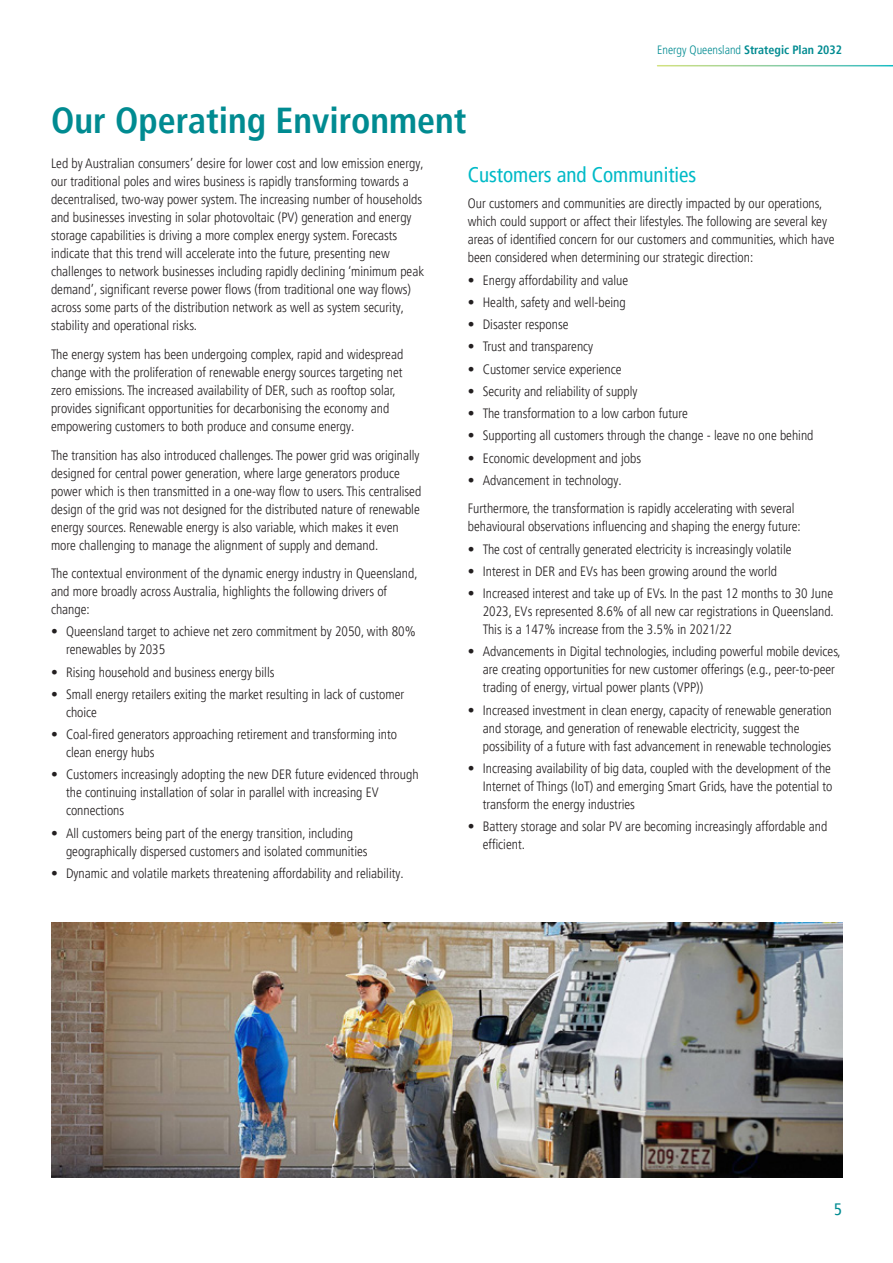
<style>
.page{position:relative;width:893px;height:1263px;background:#fff}
.page>*{position:absolute;margin:0;border:0;box-sizing:border-box;transform-origin:0 0}
.t1{font:700 condensed 36px "Frutiger LT Pro";color:#008b91}
.t2{font:condensed 21px "Frutiger LT Pro";color:#00bac7}
.t3{font:condensed 16.5px "Frutiger LT Pro";color:#008b91}
.t4{font:300 condensed 13.5px/18px "Frutiger LT Pro";color:#231f20}
.t5{font:700 condensed 12px "Frutiger LT Pro";color:#008b91}
.s1{font-weight:300}
</style>
<div class="page">
<img style="left:51px;top:923px;width:791px;height:255px">
<p class="t5" style="left:657px;top:42px;width:186px"><span class="s1">Energy Queensland</span> Strategic Plan 2032</p>
<h1 class="t1" style="left:51px;top:99px;width:417px">Our Operating Environment</h1>
<p class="t4" style="left:51px;top:155px;width:374px">Led by Australian consumers’ desire for lower cost and low emission energy,</p>
<p class="t4" style="left:51px;top:173px;width:373px">our traditional poles and wires business is rapidly transforming towards a decentralised, two-way power system. The increasing number of households and businesses investing in solar photovoltaic (PV) generation and energy storage capabilities is driving a more complex energy system. Forecasts indicate that this trend will accelerate into the future, presenting new</p>
<p class="t4" style="left:51px;top:263px;width:375px">challenges to network businesses including rapidly declining ‘minimum peak demand’, significant reverse power flows (from traditional one way flows)</p>
<p class="t4" style="left:51px;top:299px;width:355px">across some parts of the distribution network as well as system security, stability and operational risks.</p>
<p class="t4" style="left:51px;top:345px;width:354px;text-align:justify">The energy system has been undergoing complex, rapid and widespread change with the proliferation of renewable energy sources targeting net zero emissions. The increased availability of DER, such as rooftop solar,</p>
<p class="t4" style="left:51px;top:399px;width:340px">provides significant opportunities for decarbonising the economy and</p>
<p class="t4" style="left:51px;top:417px;width:305px">empowering customers to both produce and consume energy.</p>
<p class="t4" style="left:51px;top:446px;width:370px">The transition has also introduced challenges. The power grid was originally designed for central power generation, where large generators produce</p>
<p class="t4" style="left:51px;top:482px;width:372px">power which is then transmitted in a one-way flow to users. This centralised</p>
<p class="t4" style="left:51px;top:500px;width:370px">design of the grid was not designed for the distributed nature of renewable energy sources. Renewable energy is also variable, which makes it even more challenging to manage the alignment of supply and demand.</p>
<p class="t4" style="left:51px;top:565px;width:368px">The contextual environment of the dynamic energy industry in Queensland, and more broadly across Australia, highlights the following drivers of change:</p>
<p class="t4" style="left:66px;top:623px;width:351px;text-indent:-15px">• Queensland target to achieve net zero commitment by 2050, with 80% renewables by 2035</p>
<p class="t4" style="left:51px;top:663px;width:225px">• Rising household and business energy bills</p>
<p class="t4" style="left:66px;top:685px;width:340px;text-indent:-15px">• Small energy retailers exiting the market resulting in lack of customer choice</p>
<p class="t4" style="left:51px;top:726px;width:348px">• Coal-fired generators approaching retirement and transforming into</p>
<p class="t4" style="left:66px;top:744px;width:90px">clean energy hubs</p>
<p class="t4" style="left:66px;top:766px;width:354px;text-indent:-15px">• Customers increasingly adopting the new DER future evidenced through the continuing installation of solar in parallel with increasing EV connections</p>
<p class="t4" style="left:66px;top:824px;width:303px;text-indent:-15px">• All customers being part of the energy transition, including geographically dispersed customers and isolated communities</p>
<p class="t4" style="left:51px;top:864px;width:354px">• Dynamic and volatile markets threatening affordability and reliability.</p>
<h3 class="t2" style="left:468px;top:162px;width:230px">Customers and Communities</h3>
<p class="t4" style="left:468px;top:195px;width:361px">Our customers and communities are directly impacted by our operations, which could support or affect their lifestyles. The following are several key</p>
<p class="t4" style="left:468px;top:231px;width:368px">areas of identified concern for our customers and communities, which have</p>
<p class="t4" style="left:468px;top:249px;width:287px">been considered when determining our strategic direction:</p>
<p class="t4" style="left:468px;top:271px;width:162px">• Energy affordability and value</p>
<p class="t4" style="left:468px;top:293px;width:159px">• Health, safety and well-being</p>
<p class="t4" style="left:468px;top:316px;width:102px">• Disaster response</p>
<p class="t4" style="left:468px;top:338px;width:127px">• Trust and transparency</p>
<p class="t4" style="left:468px;top:360px;width:155px">• Customer service experience</p>
<p class="t4" style="left:468px;top:382px;width:171px">• Security and reliability of supply</p>
<p class="t4" style="left:468px;top:405px;width:222px">• The transformation to a low carbon future</p>
<p class="t4" style="left:468px;top:427px;width:347px">• Supporting all customers through the change - leave no one behind</p>
<p class="t4" style="left:468px;top:449px;width:175px">• Economic development and jobs</p>
<p class="t4" style="left:468px;top:471px;width:156px">• Advancement in technology.</p>
<p class="t4" style="left:468px;top:500px;width:328px">Furthermore, the transformation is rapidly accelerating with several</p>
<p class="t4" style="left:468px;top:518px;width:335px">behavioural observations influencing and shaping the energy future:</p>
<p class="t4" style="left:468px;top:540px;width:325px">• The cost of centrally generated electricity is increasingly volatile</p>
<p class="t4" style="left:468px;top:562px;width:311px">• Interest in DER and EVs has been growing around the world</p>
<p class="t4" style="left:483px;top:585px;width:353px;text-align:justify;text-indent:-15px">• Increased interest and take up of EVs. In the past 12 months to 30 June 2023, EVs represented 8.6% of all new car registrations in Queensland.<br>This is a 147% increase from the 3.5% in 2021/22</p>
<p class="t4" style="left:483px;top:643px;width:360px;text-indent:-15px">• Advancements in Digital technologies, including powerful mobile devices, are creating opportunities for new customer offerings (e.g., peer-to-peer trading of energy, virtual power plants (VPP))</p>
<p class="t4" style="left:483px;top:701px;width:350px;text-indent:-15px">• Increased investment in clean energy, capacity of renewable generation and storage, and generation of renewable electricity, suggest the possibility of a future with fast advancement in renewable technologies</p>
<p class="t4" style="left:483px;top:759px;width:351px;text-align:justify;text-indent:-15px">• Increasing availability of big data, coupled with the development of the Internet of Things (IoT) and emerging Smart Grids, have the potential to transform the energy industries</p>
<p class="t4" style="left:468px;top:818px;width:361px">• Battery storage and solar PV are becoming increasingly affordable and</p>
<p class="t4" style="left:483px;top:836px;width:44px">efficient.</p>
<p class="t3" style="left:834px;top:1200px;width:9px">5</p>
</div>
